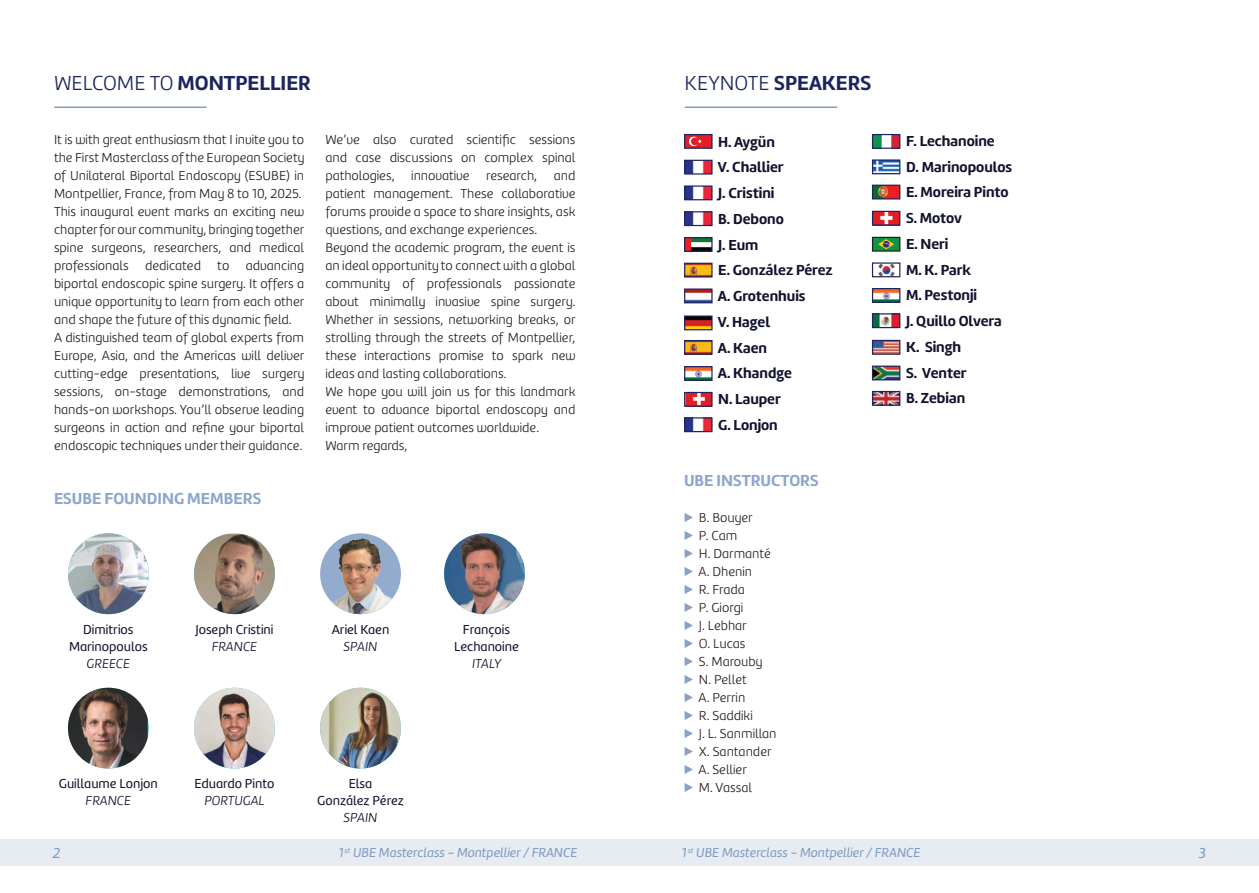
<style>
.page{position:relative;width:1259px;height:893px;background:#fff}
.page>*{position:absolute;margin:0;border:0;box-sizing:border-box;transform-origin:0 0}
.t1{font:700 21px "Marine";color:#1d255e}
.t2{font:700 16.5px "Marine";color:#8ca6cc}
.t3{font:700 15px/25.8px "Marine";color:#11122d}
.t4{font:italic 15px "Marine";color:#809cc1}
.t5{font:300 13.5px/18px "Marine UP";color:#231f20}
.t6{font:13.5px/16.8px "Marine UP";color:#11122d;text-align:center}
.t7{font:italic 13.5px "Marine";color:#809cc1}
.t8{font:italic 300 13.5px "Marine";color:#11122d}
.t9{font:italic 7.8px "Marine";color:#809cc1}
.s1{font-weight:300}
.s2{font-size:13.5px}
</style>
<div class="page">
<div style="left:0;top:839px;width:1259px;height:27px;background:#e6ecf2"></div>
<hr style="left:55px;top:107px;width:151px;height:1px;background:#809cc1">
<svg style="left:684px;top:513px;width:9px;height:9px"></svg>
<svg style="left:684px;top:531px;width:9px;height:9px"></svg>
<svg style="left:684px;top:549px;width:9px;height:9px"></svg>
<svg style="left:684px;top:567px;width:9px;height:9px"></svg>
<svg style="left:684px;top:585px;width:9px;height:9px"></svg>
<svg style="left:684px;top:603px;width:9px;height:9px"></svg>
<svg style="left:684px;top:621px;width:9px;height:9px"></svg>
<svg style="left:684px;top:639px;width:9px;height:9px"></svg>
<svg style="left:684px;top:657px;width:9px;height:9px"></svg>
<svg style="left:684px;top:675px;width:9px;height:9px"></svg>
<svg style="left:684px;top:693px;width:9px;height:9px"></svg>
<svg style="left:684px;top:711px;width:9px;height:9px"></svg>
<svg style="left:684px;top:729px;width:9px;height:9px"></svg>
<svg style="left:684px;top:747px;width:9px;height:9px"></svg>
<svg style="left:684px;top:765px;width:9px;height:9px"></svg>
<svg style="left:684px;top:783px;width:9px;height:9px"></svg>
<img style="left:68px;top:533px;width:81px;height:81px;border-radius:40px">
<img style="left:68px;top:688px;width:80px;height:80px">
<img style="left:194px;top:533px;width:81px;height:81px;border-radius:40px">
<img style="left:194px;top:688px;width:81px;height:80px;border-radius:40px">
<img style="left:320px;top:533px;width:81px;height:81px;border-radius:40px">
<img style="left:320px;top:688px;width:81px;height:80px;border-radius:40px">
<img style="left:444px;top:533px;width:81px;height:81px;border-radius:40px">
<hr style="left:685px;top:107px;width:151px;height:1px;background:#809cc1">
<div style="left:684px;top:135px;width:28px;height:13px;background:#e41e25"></div>
<svg style="left:688px;top:136px;width:13px;height:11px"></svg>
<div style="left:684px;top:134px;width:28px;height:15px;border:1px solid #1d255e"></div>
<img style="left:686px;top:162px;width:24px;height:11px">
<div style="left:684px;top:160px;width:28px;height:15px;border:1px solid #1d255e"></div>
<img style="left:686px;top:187px;width:24px;height:11px">
<div style="left:684px;top:185px;width:28px;height:15px;border:1px solid #1d255e"></div>
<img style="left:686px;top:213px;width:24px;height:11px">
<div style="left:684px;top:211px;width:28px;height:15px;border:1px solid #1d255e"></div>
<img style="left:686px;top:239px;width:24px;height:11px">
<div style="left:684px;top:237px;width:28px;height:15px;border:1px solid #1d255e"></div>
<img style="left:686px;top:265px;width:24px;height:11px">
<div style="left:684px;top:263px;width:28px;height:15px;border:1px solid #1d255e"></div>
<img style="left:686px;top:290px;width:24px;height:11px">
<div style="left:684px;top:288px;width:28px;height:15px;border:1px solid #1d255e"></div>
<img style="left:686px;top:317px;width:24px;height:11px">
<div style="left:684px;top:315px;width:28px;height:15px;border:1px solid #1d255e"></div>
<img style="left:686px;top:342px;width:24px;height:11px">
<div style="left:684px;top:340px;width:28px;height:15px;border:1px solid #1d255e"></div>
<img style="left:686px;top:368px;width:24px;height:11px">
<div style="left:684px;top:366px;width:28px;height:15px;border:1px solid #1d255e"></div>
<img style="left:686px;top:394px;width:24px;height:11px">
<div style="left:684px;top:392px;width:28px;height:15px;border:1px solid #1d255e"></div>
<img style="left:686px;top:419px;width:24px;height:11px">
<div style="left:684px;top:417px;width:28px;height:15px;border:1px solid #1d255e"></div>
<img style="left:874px;top:136px;width:24px;height:11px">
<div style="left:872px;top:134px;width:28px;height:15px;border:1px solid #1d255e"></div>
<img style="left:874px;top:161px;width:24px;height:11px">
<div style="left:872px;top:159px;width:28px;height:15px;border:1px solid #1d255e"></div>
<img style="left:874px;top:187px;width:24px;height:10px">
<div style="left:872px;top:185px;width:28px;height:14px;border:1px solid #1d255e"></div>
<img style="left:874px;top:213px;width:24px;height:11px">
<div style="left:872px;top:211px;width:28px;height:15px;border:1px solid #1d255e"></div>
<div style="left:872px;top:237px;width:28px;height:14px;background:#109547"></div>
<svg style="left:878px;top:239px;width:16px;height:10px"></svg>
<div style="left:872px;top:237px;width:28px;height:15px;border:1px solid #231f20"></div>
<img style="left:878px;top:264px;width:17px;height:11px">
<div style="left:872px;top:262px;width:28px;height:15px;border:1px solid #1d255e"></div>
<img style="left:874px;top:290px;width:24px;height:11px">
<div style="left:872px;top:288px;width:28px;height:15px;border:1px solid #1d255e"></div>
<img style="left:874px;top:315px;width:24px;height:11px">
<div style="left:872px;top:313px;width:28px;height:15px;border:1px solid #1d255e"></div>
<img style="left:874px;top:342px;width:24px;height:11px">
<div style="left:872px;top:340px;width:28px;height:15px;border:1px solid #1d255e"></div>
<img style="left:874px;top:368px;width:24px;height:10px">
<div style="left:872px;top:366px;width:28px;height:14px;border:1px solid #1d255e"></div>
<img style="left:874px;top:393px;width:24px;height:11px">
<div style="left:872px;top:391px;width:28px;height:15px;border:1px solid #1d255e"></div>
<h1 class="t1" style="left:54px;top:69px;width:258px"><span class="s1">WELCOME TO</span> MONTPELLIER</h1>
<p class="t5" style="left:54px;top:130px;width:252px">It is with great enthusiasm that I invite you to the First Masterclass of the European Society of Unilateral Biportal Endoscopy (ESUBE) in Montpellier, France, from May 8 to 10, 2025.<br>This inaugural event marks an exciting new chapter for our community, bringing together spine surgeons, researchers, and medical professionals dedicated to advancing biportal endoscopic spine surgery. It offers a unique opportunity to learn from each other and shape the future of this dynamic field.<br>A distinguished team of global experts from Europe, Asia, and the Americas will deliver cutting-edge presentations, live surgery sessions, on-stage demonstrations, and hands-on workshops. You’ll observe leading surgeons in action and refine your biportal endoscopic techniques under their guidance.</p>
<p class="t5" style="left:325px;top:130px;width:252px">We’ve also curated scientific sessions and case discussions on complex spinal pathologies, innovative research, and patient management. These collaborative forums provide a space to share insights, ask questions, and exchange experiences.<br>Beyond the academic program, the event is an ideal opportunity to connect with a global community of professionals passionate about minimally invasive spine surgery.<br>Whether in sessions, networking breaks, or strolling through the streets of Montpellier, these interactions promise to spark new ideas and lasting collaborations.<br>We hope you will join us for this landmark event to advance biportal endoscopy and improve patient outcomes worldwide.<br>Warm regards,</p>
<p class="t2" style="left:54px;top:488px;width:209px">ESUBE FOUNDING MEMBERS</p>
<p class="t6" style="left:69px;top:621px;width:80px">Dimitrios<br>Marinopoulos</p>
<p class="t8" style="left:87px;top:655px;width:45px">GREECE</p>
<p class="t6" style="left:195px;top:621px;width:80px">Joseph Cristini</p>
<p class="t8" style="left:212px;top:638px;width:47px">FRANCE</p>
<p class="t6" style="left:332px;top:621px;width:59px">Ariel Kaen</p>
<p class="t8" style="left:343px;top:638px;width:35px">SPAIN</p>
<p class="t6" style="left:59px;top:776px;width:101px">Guillaume Lonjon</p>
<p class="t8" style="left:86px;top:792px;width:47px">FRANCE</p>
<p class="t6" style="left:194px;top:775px;width:81px">Eduardo Pinto</p>
<p class="t8" style="left:204px;top:792px;width:62px">PORTUGAL</p>
<p class="t6" style="left:317px;top:775px;width:88px">Elsa<br>González Pérez</p>
<p class="t8" style="left:343px;top:809px;width:35px">SPAIN</p>
<p class="t6" style="left:454px;top:621px;width:66px">François<br>Lechanoine</p>
<p class="t8" style="left:472px;top:655px;width:31px">ITALY</p>
<h1 class="t1" style="left:684px;top:69px;width:188px"><span class="s1">KEYNOTE</span> SPEAKERS</h1>
<p class="t3" style="left:718px;top:129px;width:116px">H. Aygün<br>V. Challier<br>J. Cristini<br>B. Debono<br>J. Eum<br>E. González Pérez<br>A. Grotenhuis<br>V. Hagel<br>A. Kaen<br>A. Khandge<br>N. Lauper<br>G. Lonjon</p>
<p class="t3" style="left:906px;top:128px;width:108px">F. Lechanoine<br>D. Marinopoulos<br>E. Moreira Pinto<br>S. Motov<br>E. Neri<br>M. K. Park<br>M. Pestonji<br>J. Quillo Olvera<br>K. Singh<br>S. Venter<br>B. Zebian</p>
<p class="t2" style="left:684px;top:470px;width:136px">UBE INSTRUCTORS</p>
<p class="t5" style="left:698px;top:508px;width:80px">B. Bouyer<br>P. Cam<br>H. Darmanté<br>A. Dhenin<br>R. Frada<br>P. Giorgi<br>J. Lebhar<br>O. Lucas<br>S. Marouby<br>N. Pellet<br>A. Perrin<br>R. Saddiki<br>J. L. Sanmillan<br>X. Santander<br>A. Sellier<br>M. Vassal</p>
<p class="t4" style="left:53px;top:844px;width:9px">2</p>
<p class="t7" style="left:353px;top:844px;width:226px">UBE Masterclass - Montpellier / FRANCE</p>
<p class="t4" style="left:1199px;top:844px;width:9px">3</p>
<p class="t7" style="left:339px;top:844px;width:6px">1</p>
<p class="t7" style="left:696px;top:844px;width:226px">UBE Masterclass - Montpellier / FRANCE</p>
<p class="t9" style="left:344px;top:845px;width:7px">st</p>
<p class="t9" style="left:682px;top:845px;width:13px"><span class="s2">1</span>st</p>
</div>
